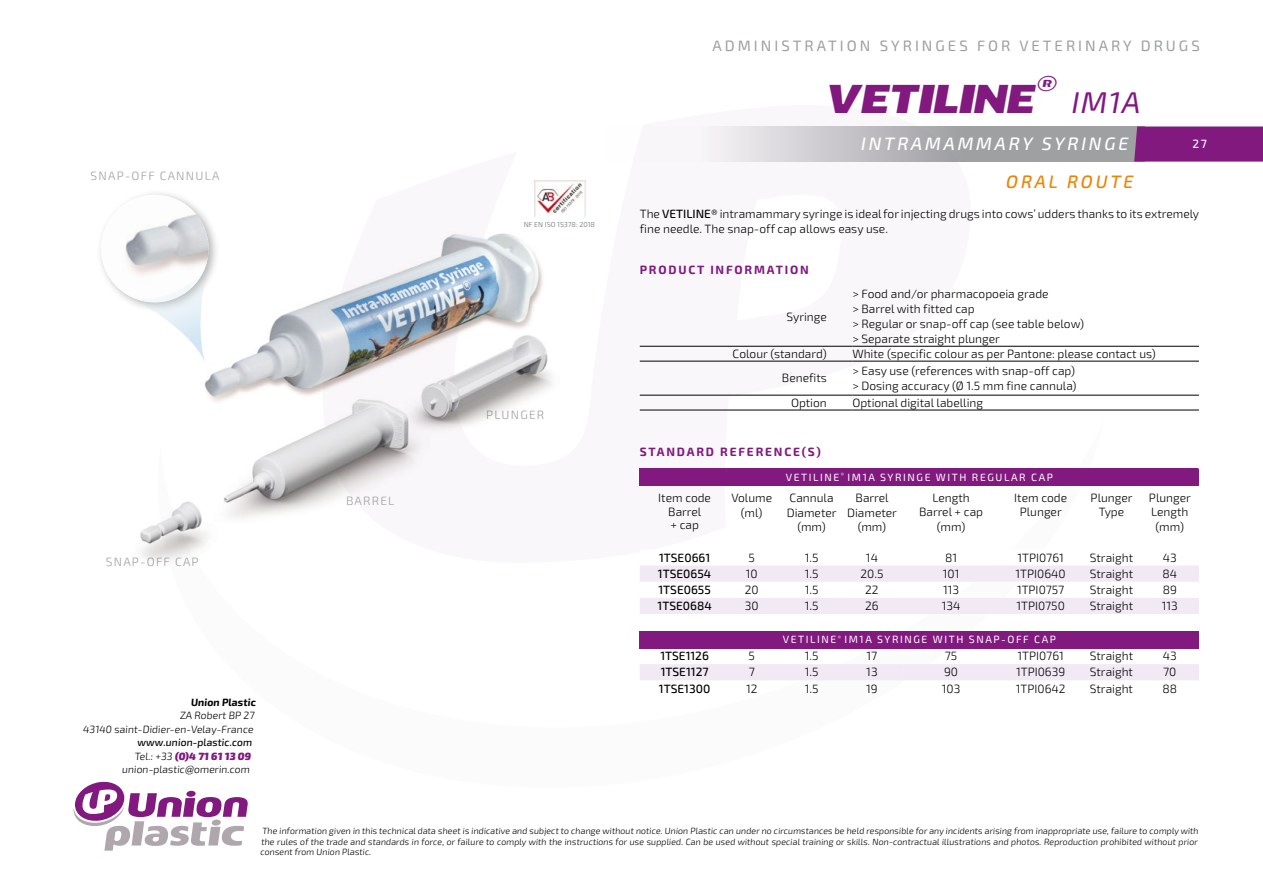
<style>
.page{position:relative;width:1263px;height:893px;background:#fff}
.page>*{position:absolute;margin:0;border:0;box-sizing:border-box;transform-origin:0 0}
.t1{font:italic 37.5px "Mob";color:#81197f}
.t2{font:italic 500 18px "Exo 2";color:#fff}
.t3{font:italic 500 18px "Exo 2";color:#ee8301}
.t4{font:15px "Exo 2";letter-spacing:.2em;color:#9c9e9f}
.t5{font:300 12px/13.5px "Exo 2";color:#000;text-align:center}
.t6{font:500 12px "Exo 2";color:#000}
.t7{font:300 12px "Exo 2";letter-spacing:.1em;color:#9ea0a2}
.t8{font:700 12px "Exo 2";letter-spacing:.15em;color:#81197f}
.t9{font:500 12px "Exo 2";color:#fff}
.t10{font:300 10.5px/13.5px "Exo 2";color:#000;text-align:right}
.t11{font:10.5px "Exo 2";letter-spacing:.15em;color:#fff}
.t12{font:700 10.5px "Exo 2";color:#000}
.t13{font:300 9px/10.5px "Exo 2";letter-spacing:-.005em;color:#000;text-align:justify}
.t14{font:300 7.2px "Exo 2";color:#6d6f6f}
.s1{font-weight:500}
.s2{font-weight:900;color:#81197f}
.s3{font-family:"Dax";font-weight:500}
.s4{font-family:"Exo 2";font-size:30px}
</style>
<div class="page">
<div style="left:603px;top:126px;width:542px;height:36px;background:#9ea0a2"></div>
<svg style="left:1134px;top:126px;width:129px;height:36px;background:#842082"></svg>
<svg style="left:603px;top:126px;width:381px;height:360px"></svg>
<svg style="left:74px;top:782px;width:174px;height:69px"></svg>
<img style="left:534px;top:180px;width:52px;height:37px">
<svg style="left:100px;top:193px;width:108px;height:107px"></svg>
<img style="left:184px;top:221px;width:359px;height:79px">
<svg style="left:313px;top:234px;width:173px;height:66px"></svg>
<img style="left:127px;top:300px;width:425px;height:261px">
<hr style="left:640px;top:346px;width:212px;height:1px;background:#000">
<hr style="left:852px;top:346px;width:347px;height:1px;background:#000">
<hr style="left:640px;top:361px;width:212px;height:1px;background:#000">
<hr style="left:852px;top:361px;width:347px;height:1px;background:#000">
<hr style="left:640px;top:395px;width:212px;height:1px;background:#000">
<hr style="left:852px;top:395px;width:347px;height:1px;background:#000">
<hr style="left:640px;top:410px;width:212px;height:1px;background:#000">
<hr style="left:852px;top:410px;width:347px;height:1px;background:#000">
<div style="left:640px;top:469px;width:559px;height:17px;background:#81197f"></div>
<svg style="left:640px;top:565px;width:559px;height:115px"></svg>
<div style="left:640px;top:631px;width:559px;height:17px;background:#81197f"></div>
<div style="left:721px;top:664px;width:182px;height:16px;background:#f1e9f3"></div>
<p class="t7" style="left:91px;top:169px;width:130px">SNAP-OFF CANNULA</p>
<p class="t7" style="left:106px;top:555px;width:94px">SNAP-OFF CAP</p>
<p class="t12" style="left:191px;top:696px;width:68px">Union Plastic</p>
<p class="t10" style="left:83px;top:709px;width:174px">ZA Robert BP 27<br>43140 saint-Didier-en-Velay-France</p>
<p class="t10" style="left:122px;top:736px;width:133px"><span class="s1">www.union-plastic.com<br></span>Tel.: +33 <span class="s2">(0)4 71 61 13 09 </span>union-plastic<span class="s3">@</span>omerin.com</p>
<p class="t7" style="left:346px;top:493px;width:50px">BARREL</p>
<p class="t14" style="left:524px;top:220px;width:73px">NF EN ISO 15378: 2018</p>
<p class="t7" style="left:486px;top:407px;width:60px">PLUNGER</p>
<p class="t4" style="left:712px;top:37px;width:489px">ADMINISTRATION SYRINGES FOR VETERINARY DRUGS</p>
<h1 class="t1" style="left:823px;top:77px;width:324px">VETILINE® <span class="s4">IM1A</span></h1>
<h2 class="t2" style="left:860px;top:133px;width:273px">INTRAMAMMARY SYRINGE</h2>
<h2 class="t3" style="left:1005px;top:171px;width:133px">ORAL ROUTE</h2>
<p class="t5" style="left:640px;top:207px;width:561px;line-height:15px;text-align:left">The <span class="s1">VETILINE®</span> intramammary syringe is ideal for injecting drugs into cows’ udders thanks to its extremely fine needle. The snap-off cap allows easy use.</p>
<p class="t9" style="left:1192px;top:136px;width:16px">27</p>
<p class="t8" style="left:640px;top:262px;width:170px">PRODUCT INFORMATION</p>
<p class="t5" style="left:786px;top:310px;width:42px">Syringe</p>
<p class="t5" style="left:852px;top:287px;width:233px;line-height:14.7px;text-align:left">&gt; Food and/or pharmacopoeia grade<br>&gt; Barrel with fitted cap<br>&gt; Regular or snap-off cap (see table below) &gt; Separate straight plunger</p>
<p class="t5" style="left:733px;top:347px;width:96px">Colour (standard)</p>
<p class="t5" style="left:852px;top:347px;width:305px">White (specific colour as per Pantone: please contact us)</p>
<p class="t5" style="left:782px;top:372px;width:46px">Benefits</p>
<p class="t5" style="left:852px;top:363px;width:226px;line-height:15px;text-align:left">&gt; Easy use (references with snap-off cap) &gt; Dosing accuracy (Ø 1.5 mm fine cannula)</p>
<p class="t5" style="left:791px;top:396px;width:37px">Option</p>
<p class="t5" style="left:852px;top:396px;width:132px">Optional digital labelling</p>
<p class="t8" style="left:640px;top:444px;width:183px">STANDARD REFERENCE(S)</p>
<p class="t11" style="left:786px;top:471px;width:269px">VETILINE<sup>®</sup> IM1A SYRINGE WITH REGULAR CAP</p>
<p class="t5" style="left:658px;top:492px;width:54px">Item code<br>Barrel<br>+ cap</p>
<p class="t5" style="left:731px;top:491px;width:42px;line-height:15px">Volume (ml)</p>
<p class="t5" style="left:787px;top:491px;width:51px;line-height:15px;text-align:left">Cannula<br>Diameter</p>
<p class="t5" style="left:847px;top:491px;width:51px;line-height:15px">Barrel<br>Diameter</p>
<p class="t5" style="left:858px;top:520px;width:30px">(mm)</p>
<p class="t5" style="left:919px;top:492px;width:66px">Length<br>Barrel + cap</p>
<p class="t5" style="left:937px;top:520px;width:30px">(mm)</p>
<p class="t5" style="left:1014px;top:492px;width:54px">Item code<br>Plunger</p>
<p class="t5" style="left:1091px;top:492px;width:43px">Plunger<br>Type</p>
<p class="t5" style="left:1149px;top:492px;width:43px;text-align:left">Plunger<br>Length</p>
<p class="t5" style="left:1155px;top:520px;width:30px">(mm)</p>
<p class="t5" style="left:797px;top:520px;width:30px">(mm)</p>
<p class="t6" style="left:659px;top:550px;width:53px">1TSE0661</p>
<p class="t5" style="left:748px;top:551px;width:8px">5</p>
<p class="t5" style="left:805px;top:551px;width:15px">1.5</p>
<p class="t5" style="left:866px;top:551px;width:13px">14</p>
<p class="t5" style="left:945px;top:551px;width:13px">81</p>
<p class="t5" style="left:1017px;top:551px;width:48px">1TPI0761</p>
<p class="t5" style="left:1090px;top:551px;width:45px">Straight</p>
<p class="t5" style="left:1163px;top:551px;width:15px">43</p>
<p class="t6" style="left:658px;top:566px;width:55px">1TSE0654</p>
<p class="t5" style="left:746px;top:567px;width:13px">10</p>
<p class="t5" style="left:805px;top:567px;width:15px">1.5</p>
<p class="t5" style="left:860px;top:567px;width:24px">20.5</p>
<p class="t5" style="left:943px;top:567px;width:18px">101</p>
<p class="t5" style="left:1016px;top:567px;width:52px">1TPI0640</p>
<p class="t5" style="left:1090px;top:567px;width:45px">Straight</p>
<p class="t5" style="left:1162px;top:567px;width:16px">84</p>
<p class="t6" style="left:658px;top:583px;width:54px">1TSE0655</p>
<p class="t5" style="left:745px;top:583px;width:15px">20</p>
<p class="t5" style="left:805px;top:583px;width:15px">1.5</p>
<p class="t5" style="left:865px;top:583px;width:15px">22</p>
<p class="t5" style="left:943px;top:583px;width:18px">113</p>
<p class="t5" style="left:1017px;top:583px;width:49px">1TPI0757</p>
<p class="t5" style="left:1090px;top:583px;width:45px">Straight</p>
<p class="t5" style="left:1163px;top:583px;width:16px">89</p>
<p class="t6" style="left:657px;top:599px;width:56px">1TSE0684</p>
<p class="t5" style="left:745px;top:599px;width:15px">30</p>
<p class="t5" style="left:805px;top:599px;width:15px">1.5</p>
<p class="t5" style="left:865px;top:599px;width:15px">26</p>
<p class="t5" style="left:942px;top:599px;width:20px">134</p>
<p class="t5" style="left:1016px;top:599px;width:50px">1TPI0750</p>
<p class="t5" style="left:1090px;top:599px;width:45px">Straight</p>
<p class="t5" style="left:1162px;top:599px;width:18px">113</p>
<p class="t11" style="left:783px;top:633px;width:275px">VETILINE<sup>®</sup> IM1A SYRINGE WITH SNAP-OFF CAP</p>
<p class="t6" style="left:660px;top:649px;width:50px">1TSE1126</p>
<p class="t5" style="left:748px;top:650px;width:8px">5</p>
<p class="t5" style="left:805px;top:650px;width:15px">1.5</p>
<p class="t5" style="left:866px;top:650px;width:12px">17</p>
<p class="t5" style="left:945px;top:650px;width:14px">75</p>
<p class="t5" style="left:1017px;top:650px;width:48px">1TPI0761</p>
<p class="t5" style="left:1090px;top:650px;width:45px">Straight</p>
<p class="t5" style="left:1163px;top:650px;width:15px">43</p>
<p class="t6" style="left:661px;top:665px;width:49px">1TSE1127</p>
<p class="t5" style="left:749px;top:666px;width:8px">7</p>
<p class="t5" style="left:805px;top:666px;width:15px">1.5</p>
<p class="t5" style="left:866px;top:666px;width:13px">13</p>
<p class="t5" style="left:944px;top:666px;width:15px">90</p>
<p class="t5" style="left:1016px;top:666px;width:51px">1TPI0639</p>
<p class="t5" style="left:1090px;top:666px;width:45px">Straight</p>
<p class="t5" style="left:1163px;top:666px;width:15px">70</p>
<p class="t6" style="left:659px;top:681px;width:53px">1TSE1300</p>
<p class="t5" style="left:746px;top:682px;width:13px">12</p>
<p class="t5" style="left:805px;top:682px;width:15px">1.5</p>
<p class="t5" style="left:866px;top:682px;width:13px">19</p>
<p class="t5" style="left:942px;top:682px;width:20px">103</p>
<p class="t5" style="left:1016px;top:682px;width:51px">1TPI0642</p>
<p class="t5" style="left:1090px;top:682px;width:45px">Straight</p>
<p class="t5" style="left:1162px;top:682px;width:16px">88</p>
<p class="t13" style="left:260px;top:826px;width:941px">The information given in this technical data sheet is indicative and subject to change without notice. Union Plastic can under no circumstances be held responsible for any incidents arising from inappropriate use, failure to comply with the rules of the trade and standards in force, or failure to comply with the instructions for use supplied. Can be used without special training or skills. Non-contractual illustrations and photos. Reproduction prohibited without prior consent from Union Plastic.</p>
</div>
